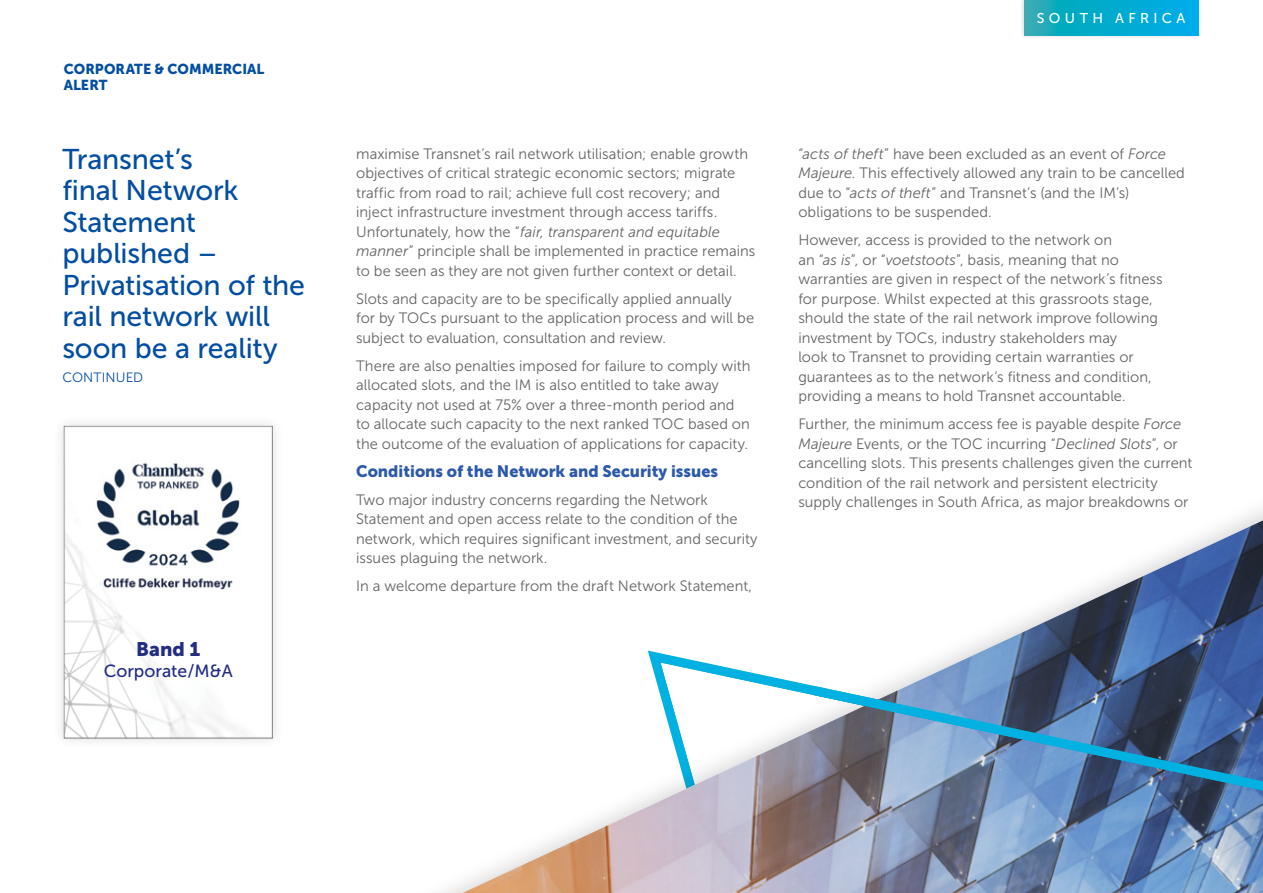
<style>
.page{position:relative;width:1263px;height:893px;background:#fff}
.page>*{position:absolute;margin:0;border:0;box-sizing:border-box;transform-origin:0 0}
.t1{font:28.5px/31.5px "Museo Sans 500";letter-spacing:-.005em;color:#034ea2}
.t2{font:19.5px "Museo Sans 900";color:#232e83}
.t3{font:17.55px "Museo Sans 500";color:#232e83}
.t4{font:16.5px "Museo Sans 900";color:#2d59a9}
.t5{font:15px/19.5px "Museo Sans 300";letter-spacing:.005em;color:#636466}
.t6{font:14.25px/15.3px "Museo Sans 900";color:#034ea2}
.t7{font:14.1px "Museo Sans 500";letter-spacing:.305em;color:#fff}
.t8{font:13.5px "Museo Sans 300";letter-spacing:.01em;color:#034ea2}
.s1{font-style:italic}
</style>
<div class="page">
<img style="left:462px;top:520px;width:801px;height:373px">
<svg style="left:814px;top:645px;width:449px;height:160px;background:#6381a4"></svg>
<div style="left:1019px;top:0;width:184px;height:40px;background:#000;opacity:.2"></div>
<svg style="left:1024px;top:0;width:174px;height:35px;background:#07abce"></svg>
<div style="left:50px;top:413px;width:236px;height:327px;background:#000;opacity:.2"></div>
<img style="left:94px;top:459px;width:149px;height:135px">
<p class="t6" style="left:64px;top:62px;width:202px">CORPORATE &amp; COMMERCIAL<br>ALERT</p>
<h1 class="t1" style="left:62px;top:143px;width:244px">Transnet’s<br>final Network<br>Statement published –<br>Privatisation of the rail network will soon be a reality</h1>
<p class="t5" style="left:356px;top:144px;width:401px">maximise Transnet’s rail network utilisation; enable growth objectives of critical strategic economic sectors; migrate traffic from road to rail; achieve full cost recovery; and inject infrastructure investment through access tariffs.<br>Unfortunately, how the “<span class="s1">fair, transparent and equitable manner</span>” principle shall be implemented in practice remains to be seen as they are not given further context or detail.</p>
<p class="t5" style="left:356px;top:289px;width:399px">Slots and capacity are to be specifically applied annually for by TOCs pursuant to the application process and will be subject to evaluation, consultation and review.</p>
<p class="t5" style="left:356px;top:356px;width:396px">There are also penalties imposed for failure to comply with allocated slots, and the IM is also entitled to take away capacity not used at 75% over a three-month period and to allocate such capacity to the next ranked TOC based on the outcome of the evaluation of applications for capacity.</p>
<p class="t4" style="left:356px;top:462px;width:364px">Conditions of the Network and Security issues</p>
<p class="t5" style="left:356px;top:490px;width:403px">Two major industry concerns regarding the Network Statement and open access relate to the condition of the network, which requires significant investment, and security issues plaguing the network.</p>
<p class="t5" style="left:356px;top:576px;width:397px">In a welcome departure from the draft Network Statement,</p>
<p class="t8" style="left:62px;top:370px;width:82px">CONTINUED</p>
<h2 class="t2" style="left:136px;top:638px;width:65px">Band 1</h2>
<p class="t3" style="left:104px;top:662px;width:130px">Corporate/M&amp;A</p>
<p class="t7" style="left:1037px;top:10px;width:150px">SOUTH AFRICA</p>
<p class="t5" style="left:798px;top:144px;width:388px">“<span class="s1">acts of theft</span>” have been excluded as an event of <span class="s1">Force Majeure</span>. This effectively allowed any train to be cancelled due to “<span class="s1">acts of theft</span>” and Transnet’s (and the IM’s) obligations to be suspended.</p>
<p class="t5" style="left:798px;top:230px;width:366px">However, access is provided to the network on<br>an “<span class="s1">as is</span>”, or “<span class="s1">voetstoots</span>”, basis, meaning that no warranties are given in respect of the network’s fitness for purpose. Whilst expected at this grassroots stage, should the state of the rail network improve following investment by TOCs, industry stakeholders may<br>look to Transnet to providing certain warranties or guarantees as to the network’s fitness and condition, providing a means to hold Transnet accountable.</p>
<p class="t5" style="left:798px;top:414px;width:396px">Further, the minimum access fee is payable despite <span class="s1">Force Majeure</span> Events, or the TOC incurring “<span class="s1">Declined Slots</span>”, or cancelling slots. This presents challenges given the current condition of the rail network and persistent electricity supply challenges in South Africa, as major breakdowns or</p>
</div>
